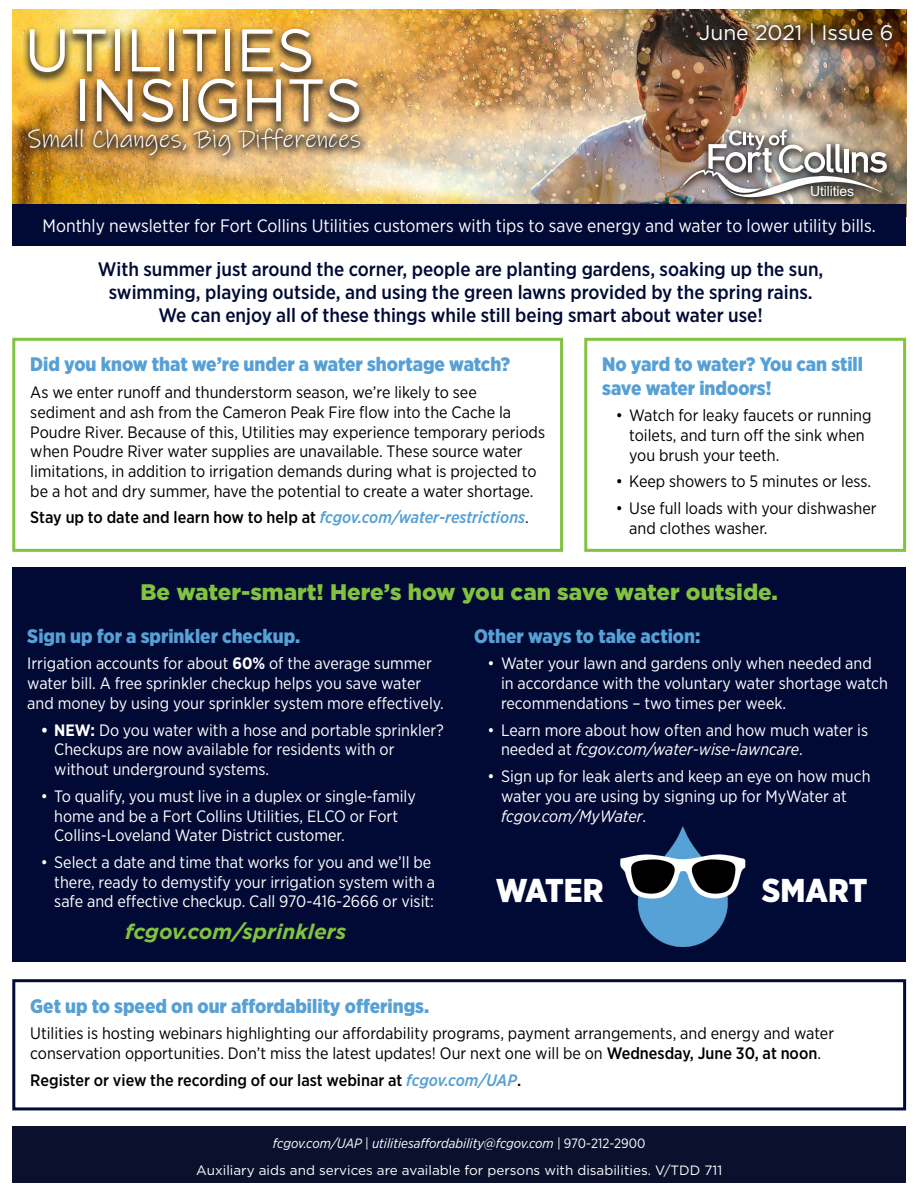
<style>
.page{position:relative;width:918px;height:1188px;background:#fff}
.page>*{position:absolute;margin:0;border:0;box-sizing:border-box;transform-origin:0 0}
.t1{font:60px "Gotham";color:#fff}
.t2{font:900 33px "Gotham Narrow";color:#fff}
.t3{font:25.5px "Ink Free";color:#fff}
.t4{font:900 22.5px "Gotham";color:#81c340}
.t5{font:italic 700 21px "Gotham";color:#81c340}
.t6{font:21px "Gotham";color:#fff}
.t7{font:500 19.5px/23.4px "Gotham Narrow";color:#000a35;text-align:center}
.t8{font:900 19.5px/23.4px "Gotham Narrow";color:#56a0d5}
.t9{font:18px "Gotham Narrow";color:#fff}
.t10{font:16.5px/19.8px "Gotham Narrow";color:#fff}
.t11{font:16.5px/19.8px "Gotham Narrow";color:#000}
.t12{font:500 16.5px "Gotham Narrow";color:#000}
.t13{font:13.95px "Arial";letter-spacing:-.01em;color:#fff}
.t14{font:13.5px "Gotham";color:#fff}
.t15{font:italic 13.5px "Gotham Narrow";color:#fff}
.s1{font-style:italic;color:#56a0d5}
.s2{font-weight:400}
.s3{font-weight:700}
.s4{font-style:italic}
.s5{font-weight:500}
.s6{font-style:normal}
</style>
<div class="page">
<img style="left:12px;top:9px;width:894px;height:195px">
<div style="left:12px;top:338px;width:551px;height:214px;border:3px solid #81c340"></div>
<img style="left:22px;top:25px;width:298px;height:60px">
<img style="left:72px;top:75px;width:296px;height:47px">
<img style="left:20px;top:122px;width:349px;height:44px">
<img style="left:691px;top:17px;width:210px;height:36px">
<img style="left:673px;top:123px;width:222px;height:81px">
<img style="left:681px;top:130px;width:206px;height:71px">
<div style="left:12px;top:204px;width:894px;height:42px;background:#000a35"></div>
<div style="left:12px;top:1127px;width:894px;height:56px;background:#0b112d"></div>
<div style="left:12px;top:567px;width:894px;height:395px;background:#000a35"></div>
<div style="left:12px;top:979px;width:894px;height:131px;border:3px solid #000a35"></div>
<div style="left:584px;top:338px;width:322px;height:214px;border:3px solid #81c340"></div>
<img style="left:620px;top:826px;width:126px;height:120px">
<p class="t1" style="left:25px;top:12px;width:292px">UTILITIES</p>
<p class="t1" style="left:74px;top:62px;width:291px">INSIGHTS</p>
<p class="t3" style="left:27px;top:124px;width:335px">Small Changes, Big Differences</p>
<p class="t6" style="left:699px;top:19px;width:196px">June 2021 | Issue 6</p>
<p class="t13" style="left:810px;top:182px;width:45px">Utilities</p>
<p class="t9" style="left:43px;top:215px;width:835px">Monthly newsletter for Fort Collins Utilities customers with tips to save energy and water to lower utility bills.</p>
<p class="t7" style="left:98px;top:257px;width:727px">With summer just around the corner, people are planting gardens, soaking up the sun, swimming, playing outside, and using the green lawns provided by the spring rains.<br>We can enjoy all of these things while still being smart about water use!</p>
<p class="t8" style="left:30px;top:353px;width:482px">Did you know that we’re under a water shortage watch?</p>
<p class="t11" style="left:30px;top:382px;width:516px">As we enter runoff and thunderstorm season, we’re likely to see sediment and ash from the Cameron Peak Fire flow into the Cache la Poudre River. Because of this, Utilities may experience temporary periods when Poudre River water supplies are unavailable. These source water limitations, in addition to irrigation demands during what is projected to be a hot and dry summer, have the potential to create a water shortage.</p>
<p class="t12" style="left:30px;top:507px;width:500px">Stay up to date and learn how to help at <span class="s1">fcgov.com/water-restrictions</span><span class="s2">.</span></p>
<p class="t8" style="left:602px;top:353px;width:262px">No yard to water? You can still save water indoors!</p>
<p class="t11" style="left:629px;top:405px;width:244px;text-indent:-14px">• Watch for leaky faucets or running toilets, and turn off the sink when you brush your teeth.</p>
<p class="t11" style="left:616px;top:471px;width:257px">• Keep showers to 5 minutes or less.</p>
<p class="t11" style="left:629px;top:498px;width:249px;text-indent:-14px">• Use full loads with your dishwasher and clothes washer.</p>
<p class="t4" style="left:140px;top:577px;width:639px">Be water-smart! Here’s how you can save water outside.</p>
<p class="t8" style="left:27px;top:624px;width:275px">Sign up for a sprinkler checkup.</p>
<p class="t10" style="left:27px;top:653px;width:418px">Irrigation accounts for about <span class="s3">60%</span> of the average summer water bill. A free sprinkler checkup helps you save water and money by using your sprinkler system more effectively.</p>
<p class="t10" style="left:54px;top:720px;width:391px;text-indent:-14px"><span class="s3">• NEW:</span> Do you water with a hose and portable sprinkler?<br>Checkups are now available for residents with or without underground systems.</p>
<p class="t10" style="left:54px;top:786px;width:363px;text-indent:-14px">• To qualify, you must live in a duplex or single-family home and be a Fort Collins Utilities, ELCO or Fort<br>Collins-Loveland Water District customer.</p>
<p class="t10" style="left:54px;top:852px;width:382px;text-indent:-14px">• Select a date and time that works for you and we’ll be there, ready to demystify your irrigation system with a safe and effective checkup. Call 970-416-2666 or visit:</p>
<p class="t5" style="left:125px;top:918px;width:223px">fcgov.com/sprinklers</p>
<p class="t8" style="left:474px;top:624px;width:228px">Other ways to take action:</p>
<p class="t10" style="left:501px;top:653px;width:389px;text-indent:-14px">• Water your lawn and gardens only when needed and in accordance with the voluntary water shortage watch recommendations – two times per week.</p>
<p class="t10" style="left:501px;top:720px;width:369px;text-indent:-14px">• Learn more about how often and how much water is needed at <span class="s4">fcgov.com/water-wise-lawncare</span>.</p>
<p class="t10" style="left:501px;top:766px;width:371px;text-indent:-14px">• Sign up for leak alerts and keep an eye on how much water you are using by signing up for MyWater at <span class="s4">fcgov.com/MyWater</span>.</p>
<p class="t2" style="left:496px;top:868px;width:109px">WATER</p>
<p class="t2" style="left:762px;top:868px;width:107px">SMART</p>
<p class="t8" style="left:30px;top:994px;width:400px">Get up to speed on our affordability offerings.</p>
<p class="t11" style="left:30px;top:1023px;width:805px">Utilities is hosting webinars highlighting our affordability programs, payment arrangements, and energy and water conservation opportunities. Don’t miss the latest updates! Our next one will be on <span class="s5">Wednesday, June 30, at noon</span>.</p>
<p class="t12" style="left:30px;top:1069px;width:492px">Register or view the recording of our last webinar at <span class="s1">fcgov.com/UAP</span>.</p>
<p class="t15" style="left:273px;top:1135px;width:374px">fcgov.com/UAP <span class="s6">|</span> utilitiesaffordability@fcgov.com <span class="s6">| 970-212-2900</span></p>
<p class="t14" style="left:196px;top:1161px;width:527px">Auxiliary aids and services are available for persons with disabilities. V/TDD 711</p>
</div>
